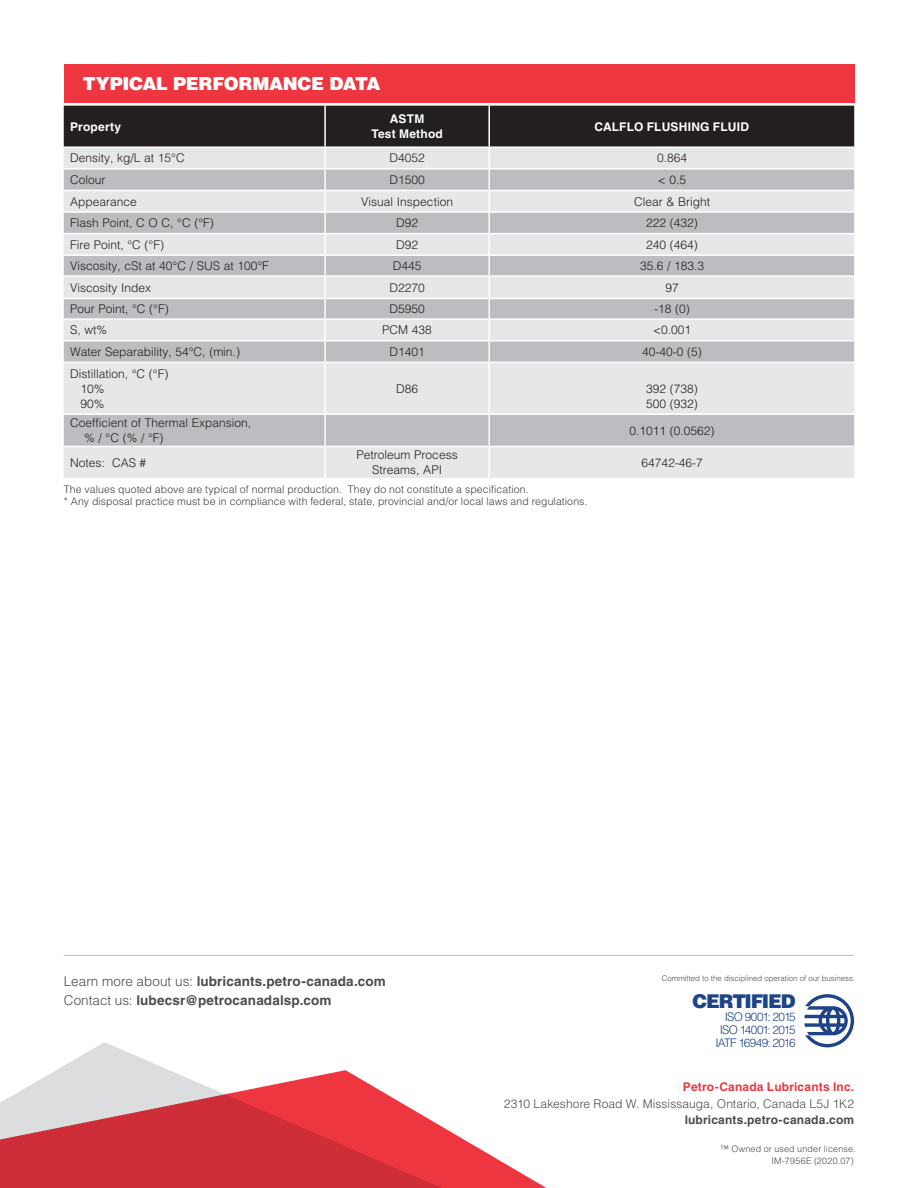
<style>
.page{position:relative;width:918px;height:1188px;background:#fff}
.page>*{position:absolute;margin:0;border:0;box-sizing:border-box;transform-origin:0 0}
.t1{font:900 19.05px "Helvetica LT Std";letter-spacing:-.065em;color:#1d4389}
.t2{font:900 18px "Helvetica LT Std";letter-spacing:-.02em;color:#fff}
.t3{font:700 13.5px/19.5px "Helvetica LT Std";letter-spacing:.01em;color:#4b4c4d}
.chart{font:300 12px/15px "Helvetica LT Std";color:#231f20}
.t4{font:300 12px "Helvetica LT Std";letter-spacing:.005em;color:#4b4c4d}
.t5{font:700 12px/15px "Helvetica LT Std";letter-spacing:.015em;color:#fff;text-align:center}
.t6{font:700 12px "Helvetica LT Std";letter-spacing:.015em;color:#4b4c4d}
.t7{font:700 12px "Helvetica LT Std";letter-spacing:.015em;color:#ee3640}
.t8{font:300 11.85px/12.9px "Helvetica LT Std";letter-spacing:-.07em;color:#1d4389;text-align:right}
.t9{font:300 10.5px/12.6px "Helvetica LT Std";letter-spacing:.01em;color:#3e3e3f}
.t10{font:300 9px "Helvetica LT Std";letter-spacing:.015em;color:#4b4c4d}
.t11{font:300 9px "Helvetica LT Std";letter-spacing:.035em;color:#4b4c4d}
.t12{font:300 7.8px "Helvetica LT Std";color:#4b4c4d}
.s1{font-weight:300}
</style>
<div class="page">
<svg style="left:64px;top:106px;width:790px;height:62px;background:#636162"></svg>
<div style="left:64px;top:170px;width:790px;height:20px;background:#bcbdc0"></div>
<div style="left:64px;top:191px;width:790px;height:20px;background:#e6e7e9"></div>
<div style="left:64px;top:213px;width:790px;height:20px;background:#bcbdc0"></div>
<svg style="left:64px;top:277px;width:790px;height:201px;background:#d7d8da"></svg>
<hr style="left:324px;top:106px;width:2px;height:40px;background:#fff">
<hr style="left:324px;top:170px;width:2px;height:20px;background:#fff">
<hr style="left:324px;top:213px;width:2px;height:20px;background:#fff">
<hr style="left:488px;top:170px;width:2px;height:20px;background:#fff">
<hr style="left:488px;top:213px;width:2px;height:20px;background:#fff">
<svg style="left:64px;top:234px;width:790px;height:41px;background:#d1d2d5"></svg>
<hr style="left:324px;top:191px;width:2px;height:20px;background:#fff">
<hr style="left:324px;top:234px;width:2px;height:20px;background:#fff">
<hr style="left:324px;top:277px;width:2px;height:21px;background:#fff">
<svg style="left:324px;top:299px;width:2px;height:19px"></svg>
<hr style="left:324px;top:320px;width:2px;height:20px;background:#fff">
<hr style="left:324px;top:342px;width:2px;height:20px;background:#fff">
<hr style="left:324px;top:363px;width:2px;height:50px;background:#fff">
<hr style="left:324px;top:415px;width:2px;height:31px;background:#fff">
<hr style="left:324px;top:447px;width:2px;height:31px;background:#fff">
<hr style="left:488px;top:191px;width:2px;height:20px;background:#fff">
<hr style="left:488px;top:234px;width:2px;height:20px;background:#fff">
<hr style="left:488px;top:277px;width:2px;height:21px;background:#fff">
<svg style="left:488px;top:299px;width:2px;height:19px"></svg>
<hr style="left:488px;top:320px;width:2px;height:20px;background:#fff">
<hr style="left:488px;top:342px;width:2px;height:20px;background:#fff">
<hr style="left:488px;top:363px;width:2px;height:50px;background:#fff">
<hr style="left:488px;top:415px;width:2px;height:31px;background:#fff">
<hr style="left:488px;top:447px;width:2px;height:31px;background:#fff">
<hr style="left:64px;top:254px;width:261px;height:2px;background:#fff">
<hr style="left:64px;top:298px;width:261px;height:1px;background:#fff">
<hr style="left:64px;top:318px;width:261px;height:2px;background:#fff">
<hr style="left:64px;top:340px;width:261px;height:2px;background:#fff">
<hr style="left:64px;top:362px;width:261px;height:1px;background:#fff">
<hr style="left:64px;top:413px;width:261px;height:2px;background:#fff">
<hr style="left:64px;top:446px;width:261px;height:1px;background:#fff">
<hr style="left:325px;top:254px;width:164px;height:2px;background:#fff">
<hr style="left:325px;top:298px;width:164px;height:1px;background:#fff">
<hr style="left:325px;top:318px;width:164px;height:2px;background:#fff">
<hr style="left:325px;top:340px;width:164px;height:2px;background:#fff">
<hr style="left:325px;top:362px;width:164px;height:1px;background:#fff">
<hr style="left:325px;top:413px;width:164px;height:2px;background:#fff">
<hr style="left:325px;top:446px;width:164px;height:1px;background:#fff">
<hr style="left:489px;top:254px;width:365px;height:2px;background:#fff">
<hr style="left:489px;top:298px;width:365px;height:1px;background:#fff">
<hr style="left:489px;top:318px;width:365px;height:2px;background:#fff">
<hr style="left:489px;top:340px;width:365px;height:2px;background:#fff">
<hr style="left:489px;top:362px;width:365px;height:1px;background:#fff">
<hr style="left:489px;top:413px;width:365px;height:2px;background:#fff">
<hr style="left:489px;top:446px;width:365px;height:1px;background:#fff">
<hr style="left:64px;top:146px;width:261px;height:2px;background:#fff">
<hr style="left:325px;top:146px;width:164px;height:2px;background:#fff">
<hr style="left:489px;top:146px;width:365px;height:2px;background:#fff">
<hr style="left:324px;top:148px;width:2px;height:20px;background:#fff">
<hr style="left:488px;top:148px;width:2px;height:20px;background:#fff">
<hr style="left:488px;top:106px;width:2px;height:40px;background:#fff">
<div style="left:64px;top:64px;width:790px;height:38px;background:#ee3640"></div>
<svg style="left:57px;top:1042px;width:111px;height:28px"></svg>
<svg style="left:0;top:1070px;width:547px;height:118px"></svg>
<hr style="left:64px;top:955px;width:790px;height:1px;background:#bcbdc0">
<svg style="left:804px;top:994px;width:50px;height:53px"></svg>
<p class="t2" style="left:83px;top:71px;width:299px">TYPICAL PERFORMANCE DATA</p>
<p class="t5" style="left:70px;top:119px;width:52px">Property</p>
<p class="t5" style="left:371px;top:111px;width:73px">ASTM<br>Test Method</p>
<p class="t5" style="left:594px;top:119px;width:156px">CALFLO FLUSHING FLUID</p>
<p class="chart" style="left:70px;top:150px;width:116px">Density, kg/L at 15°C</p>
<p class="chart" style="left:389px;top:150px;width:37px">D4052</p>
<p class="chart" style="left:657px;top:150px;width:32px">0.864</p>
<p class="chart" style="left:70px;top:172px;width:37px">Colour</p>
<p class="chart" style="left:389px;top:172px;width:37px">D1500</p>
<p class="chart" style="left:658px;top:172px;width:30px">&lt; 0.5</p>
<p class="chart" style="left:70px;top:194px;width:68px">Appearance</p>
<p class="chart" style="left:361px;top:194px;width:93px">Visual Inspection</p>
<p class="chart" style="left:634px;top:194px;width:78px">Clear &amp; Bright</p>
<p class="chart" style="left:70px;top:215px;width:145px">Flash Point, C O C, °C (°F)</p>
<p class="chart" style="left:396px;top:215px;width:24px">D92</p>
<p class="chart" style="left:646px;top:215px;width:53px">222 (432)</p>
<p class="chart" style="left:70px;top:237px;width:95px">Fire Point, °C (°F)</p>
<p class="chart" style="left:396px;top:237px;width:24px">D92</p>
<p class="chart" style="left:646px;top:237px;width:53px">240 (464)</p>
<p class="chart" style="left:70px;top:258px;width:200px">Viscosity, cSt at 40°C / SUS at 100°F</p>
<p class="chart" style="left:393px;top:258px;width:30px">D445</p>
<p class="chart" style="left:640px;top:258px;width:66px">35.6 / 183.3</p>
<p class="chart" style="left:70px;top:280px;width:83px">Viscosity Index</p>
<p class="chart" style="left:389px;top:280px;width:37px">D2270</p>
<p class="chart" style="left:665px;top:280px;width:15px">97</p>
<p class="chart" style="left:70px;top:301px;width:100px">Pour Point, °C (°F)</p>
<p class="chart" style="left:389px;top:301px;width:37px">D5950</p>
<p class="chart" style="left:654px;top:301px;width:37px">-18 (0)</p>
<p class="chart" style="left:70px;top:322px;width:39px">S, wt%</p>
<p class="chart" style="left:382px;top:322px;width:51px">PCM 438</p>
<p class="chart" style="left:653px;top:322px;width:39px">&lt;0.001</p>
<p class="chart" style="left:70px;top:344px;width:171px">Water Separability, 54°C, (min.)</p>
<p class="chart" style="left:389px;top:344px;width:37px">D1401</p>
<p class="chart" style="left:642px;top:344px;width:61px">40-40-0 (5)</p>
<p class="chart" style="left:81px;top:366px;width:89px;text-indent:-10px">Distillation, °C (°F)<br>10%<br>90%</p>
<p class="chart" style="left:396px;top:381px;width:24px">D86</p>
<p class="chart" style="left:646px;top:381px;width:53px">392 (738)<br>500 (932)</p>
<p class="chart" style="left:84px;top:415px;width:168px;text-indent:-14px">Coefficient of Thermal Expansion, % / °C (% / °F)</p>
<p class="chart" style="left:630px;top:423px;width:87px">0.1011 (0.0562)</p>
<p class="chart" style="left:70px;top:455px;width:78px">Notes: CAS #</p>
<p class="chart" style="left:357px;top:448px;width:103px;text-align:center">Petroleum Process<br>Streams, API</p>
<p class="chart" style="left:641px;top:455px;width:63px">64742-46-7</p>
<p class="t9" style="left:64px;top:483px;width:525px">The values quoted above are typical of normal production. They do not constitute a specification.<br>* Any disposal practice must be in compliance with federal, state, provincial and/or local laws and regulations.</p>
<p class="t3" style="left:64px;top:971px;width:324px"><span class="s1">Learn more about us:</span> lubricants.petro-canada.com<br><span class="s1">Contact us:</span> lubecsr@petrocanadalsp.com</p>
<p class="t12" style="left:662px;top:973px;width:195px">Committed to the disciplined operation of our business.</p>
<p class="t1" style="left:693px;top:989px;width:104px">CERTIFIED</p>
<p class="t8" style="left:716px;top:1011px;width:82px">ISO 9001: 2015<br>ISO 14001: 2015<br>IATF 16949: 2016</p>
<p class="t7" style="left:683px;top:1080px;width:173px">Petro-Canada Lubricants Inc.</p>
<p class="t4" style="left:504px;top:1096px;width:352px">2310 Lakeshore Road W. Mississauga, Ontario, Canada L5J 1K2</p>
<p class="t6" style="left:685px;top:1113px;width:171px">lubricants.petro-canada.com</p>
<p class="t10" style="left:720px;top:1143px;width:137px">™ Owned or used under license.</p>
<p class="t11" style="left:771px;top:1155px;width:84px">IM-7956E (2020.07)</p>
</div>
